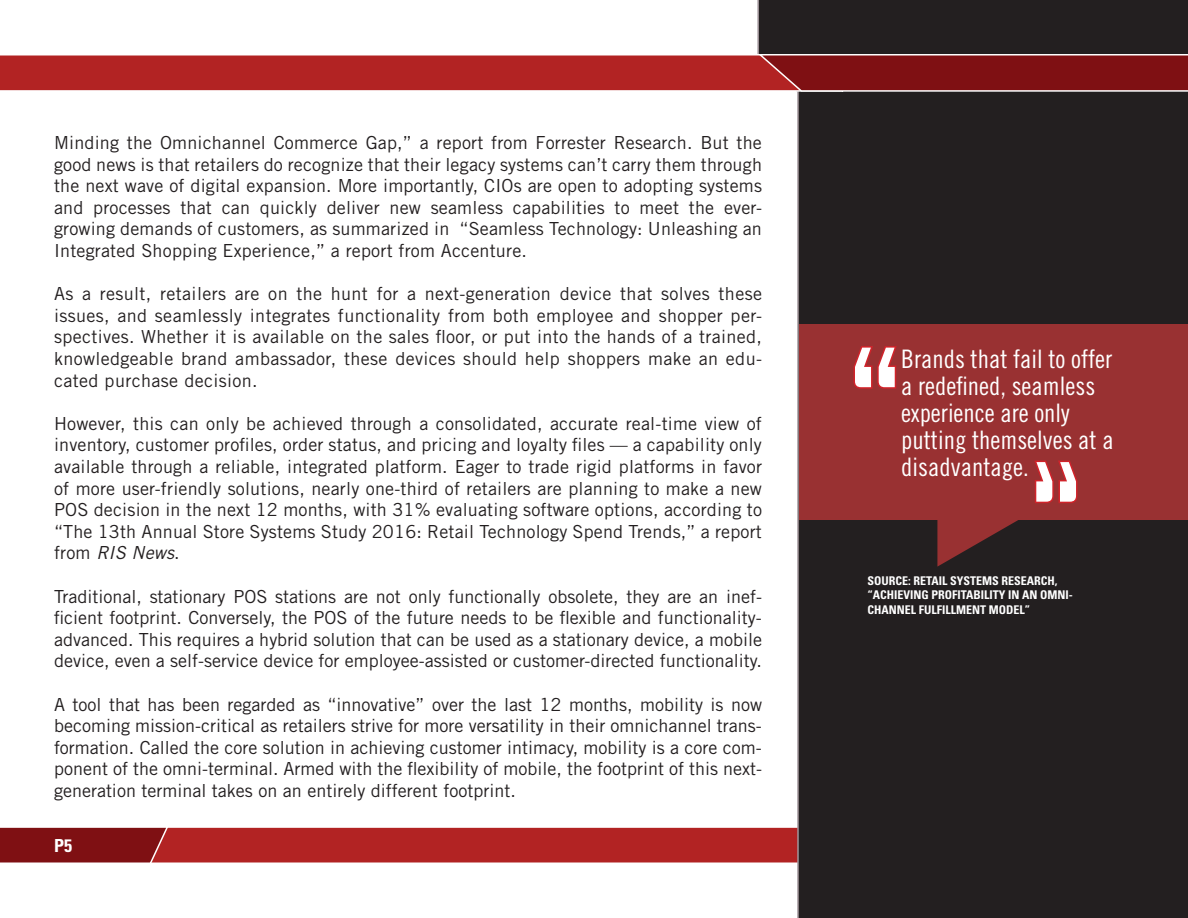
<style>
.page{position:relative;width:1188px;height:918px;background:#fff}
.page>*{position:absolute;margin:0;border:0;box-sizing:border-box;transform-origin:0 0}
.t1{font:150px "Big Noodle Titling";color:#fff}
.t2{font:25.5px/27px "Trade Gothic Cond Eighteen";color:#fff}
.t3{font:18px/21.6px "Trade Gothic";letter-spacing:.01em;color:#231f20;text-align:justify}
.t4{font:700 condensed 18px "Univers";color:#fff}
.t5{font:700 condensed 12px/14.4px "Univers";color:#fff}
.s1{font-style:italic}
</style>
<div class="page">
<svg style="left:0;top:827px;width:757px;height:36px;background:#aa2728"></svg>
<svg style="left:757px;top:0;width:431px;height:918px;background:#3c3738"></svg>
<svg style="left:0;top:53px;width:1188px;height:39px;background:#a83334"></svg>
<div style="left:799px;top:324px;width:389px;height:195px;background:#993132"></div>
<svg style="left:853px;top:346px;width:44px;height:43px"></svg>
<svg style="left:937px;top:460px;width:203px;height:107px"></svg>
<p class="t3" style="left:54px;top:132px;width:710px">Minding the Omnichannel Commerce Gap,” a report from Forrester Research. But the good news is that retailers do recognize that their legacy systems can’t carry them through the next wave of digital expansion. More importantly, CIOs are open to adopting systems and processes that can quickly deliver new seamless capabilities to meet the ever&shy;growing demands of customers, as summarized in “Seamless Technology: Unleashing an Integrated Shopping Experience,” a report from Accenture.</p>
<p class="t3" style="left:54px;top:283px;width:710px">As a result, retailers are on the hunt for a next-generation device that solves these issues, and seamlessly integrates functionality from both employee and shopper per&shy;spectives. Whether it is available on the sales floor, or put into the hands of a trained, knowledgeable brand ambassador, these devices should help shoppers make an edu&shy;cated purchase decision.</p>
<p class="t3" style="left:54px;top:412px;width:710px">However, this can only be achieved through a consolidated, accurate real-time view of inventory, customer profiles, order status, and pricing and loyalty files — a capability only available through a reliable, integrated platform. Eager to trade rigid platforms in favor of more user-friendly solutions, nearly one-third of retailers are planning to make a new POS decision in the next 12 months, with 31% evaluating software options, according to “The 13th Annual Store Systems Study 2016: Retail Technology Spend Trends,” a report from <span class="s1">RIS News</span>.</p>
<p class="t3" style="left:54px;top:585px;width:710px">Traditional, stationary POS stations are not only functionally obsolete, they are an inef&shy;ficient footprint. Conversely, the POS of the future needs to be flexible and functionality&shy;advanced. This requires a hybrid solution that can be used as a stationary device, a mobile device, even a self-service device for employee-assisted or customer-directed functionality.</p>
<p class="t3" style="left:54px;top:693px;width:710px">A tool that has been regarded as “innovative” over the last 12 months, mobility is now becoming mission-critical as retailers strive for more versatility in their omnichannel trans&shy;formation. Called the core solution in achieving customer intimacy, mobility is a core com&shy;ponent of the omni-terminal. Armed with the flexibility of mobile, the footprint of this next&shy;generation terminal takes on an entirely different footprint.</p>
<p class="t4" style="left:54px;top:835px;width:19px">P5</p>
<h1 class="t1" style="left:850px;top:321px;width:49px">“</h1>
<h2 class="t2" style="left:901px;top:345px;width:214px">Brands that fail to offer a redefined, seamless experience are only putting themselves at a</h2>
<h2 class="t2" style="left:901px;top:453px;width:129px">disadvantage.</h2>
<p class="t5" style="left:868px;top:573px;width:207px">SOURCE: RETAIL SYSTEMS RESEARCH, “ACHIEVING PROFITABILITY IN AN OMNI-<br>CHANNEL FULFILLMENT MODEL”</p>
</div>
